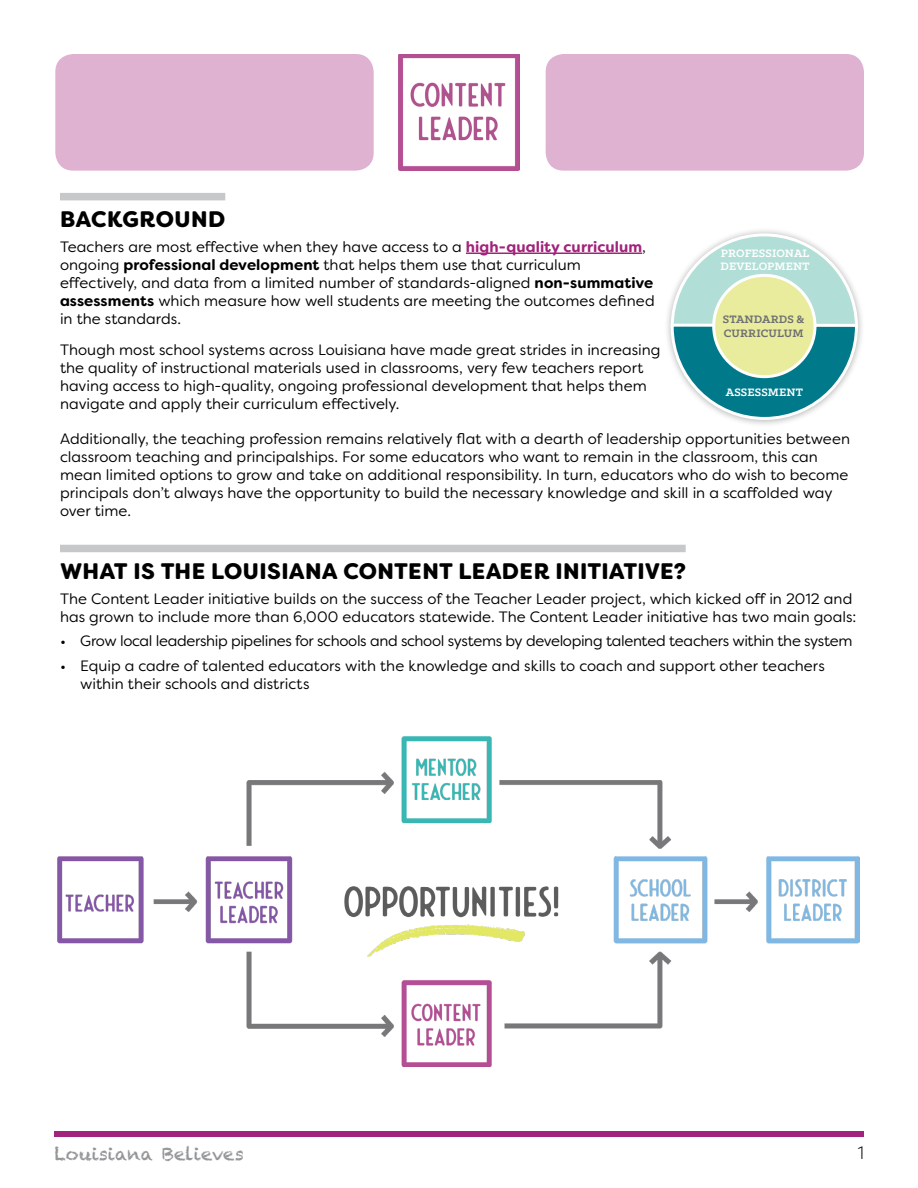
<style>
.page{position:relative;width:918px;height:1188px;background:#fff}
.page>*{position:absolute;margin:0;border:0;box-sizing:border-box;transform-origin:0 0}
.t1{font:900 22.5px "Filson Soft";letter-spacing:.005em;color:#000}
.t2{font:18px "Chalkduster";color:#939598}
.t3{font:300 18px "Filson Soft";color:#000}
.t4{font:15px/18px "Filson Soft";color:#000}
.t5{font:15px "Filson Soft";letter-spacing:-.02em;color:#000}
.Body{font:700 12.15px "Klinic Slab";letter-spacing:.01em;color:#fff}
.Body-2{font:700 12.15px "Klinic Slab";letter-spacing:.01em;color:#6d6e71}
.s1{font-weight:700;color:#a2237b}
.s2{font-weight:700}
</style>
<div class="page">
<div style="left:54px;top:1131px;width:810px;height:6px;background:#a2237b"></div>
<div style="left:55px;top:54px;width:319px;height:117px;background:#deb2d0;border-radius:18px"></div>
<div style="left:546px;top:54px;width:318px;height:117px;background:#deb2d0;border-radius:18px"></div>
<img style="left:398px;top:54px;width:122px;height:117px">
<div style="left:60px;top:193px;width:165px;height:7px;background:#c7c8ca"></div>
<hr style="left:466px;top:253px;width:176px;height:1px;background:#a2237b">
<div style="left:664px;top:226px;width:201px;height:201px;background:#000;opacity:.3"></div>
<svg style="left:669px;top:54px;width:190px;height:367px"></svg>
<div style="left:713px;top:275px;width:102px;height:102px;background:#e8ec9c;border-radius:50%"></div>
<div style="left:712px;top:274px;width:105px;height:104px;border:3px solid #fff;border-radius:50%"></div>
<div style="left:60px;top:545px;width:626px;height:7px;background:#c7c8ca"></div>
<img style="left:57px;top:736px;width:803px;height:330px">
<p class="t1" style="left:60px;top:205px;width:167px">BACKGROUND</p>
<p class="t4" style="left:60px;top:237px;width:596px">Teachers are most effective when they have access to a <span class="s1">high-quality curriculum</span>, ongoing <span class="s2">professional development</span> that helps them use that curriculum effectively, and data from a limited number of standards-aligned <span class="s2">non-summative assessments</span> which measure how well students are meeting the outcomes defined in the standards.</p>
<p class="t4" style="left:60px;top:341px;width:602px">Though most school systems across Louisiana have made great strides in increasing the quality of instructional materials used in classrooms, very few teachers report having access to high-quality, ongoing professional development that helps them navigate and apply their curriculum effectively.</p>
<p class="Body" style="left:721px;top:245px;width:90px">PROFESSIONAL</p>
<p class="Body" style="left:721px;top:258px;width:90px">DEVELOPMENT</p>
<p class="Body-2" style="left:723px;top:311px;width:83px">STANDARDS &amp;</p>
<p class="Body-2" style="left:724px;top:325px;width:81px">CURRICULUM</p>
<p class="Body" style="left:726px;top:384px;width:79px">ASSESSMENT</p>
<p class="t4" style="left:60px;top:430px;width:792px">Additionally, the teaching profession remains relatively flat with a dearth of leadership opportunities between classroom teaching and principalships. For some educators who want to remain in the classroom, this can mean limited options to grow and take on additional responsibility. In turn, educators who do wish to become principals don’t always have the opportunity to build the necessary knowledge and skill in a scaffolded way over time.</p>
<p class="t1" style="left:60px;top:557px;width:627px">WHAT IS THE LOUISIANA CONTENT LEADER INITIATIVE?</p>
<p class="t4" style="left:60px;top:589px;width:798px">The Content Leader initiative builds on the success of the Teacher Leader project, which kicked off in 2012 and has grown to include more than 6,000 educators statewide. The Content Leader initiative has two main goals:</p>
<p class="t5" style="left:60px;top:632px;width:794px">• Grow local leadership pipelines for schools and school systems by developing talented teachers within the system</p>
<p class="t4" style="left:80px;top:657px;width:746px;text-indent:-20px">• Equip a cadre of talented educators with the knowledge and skills to coach and support other teachers within their schools and districts</p>
<p class="t2" style="left:54px;top:1143px;width:191px">Louisiana Believes</p>
<p class="t3" style="left:858px;top:1142px;width:8px">1</p>
</div>
